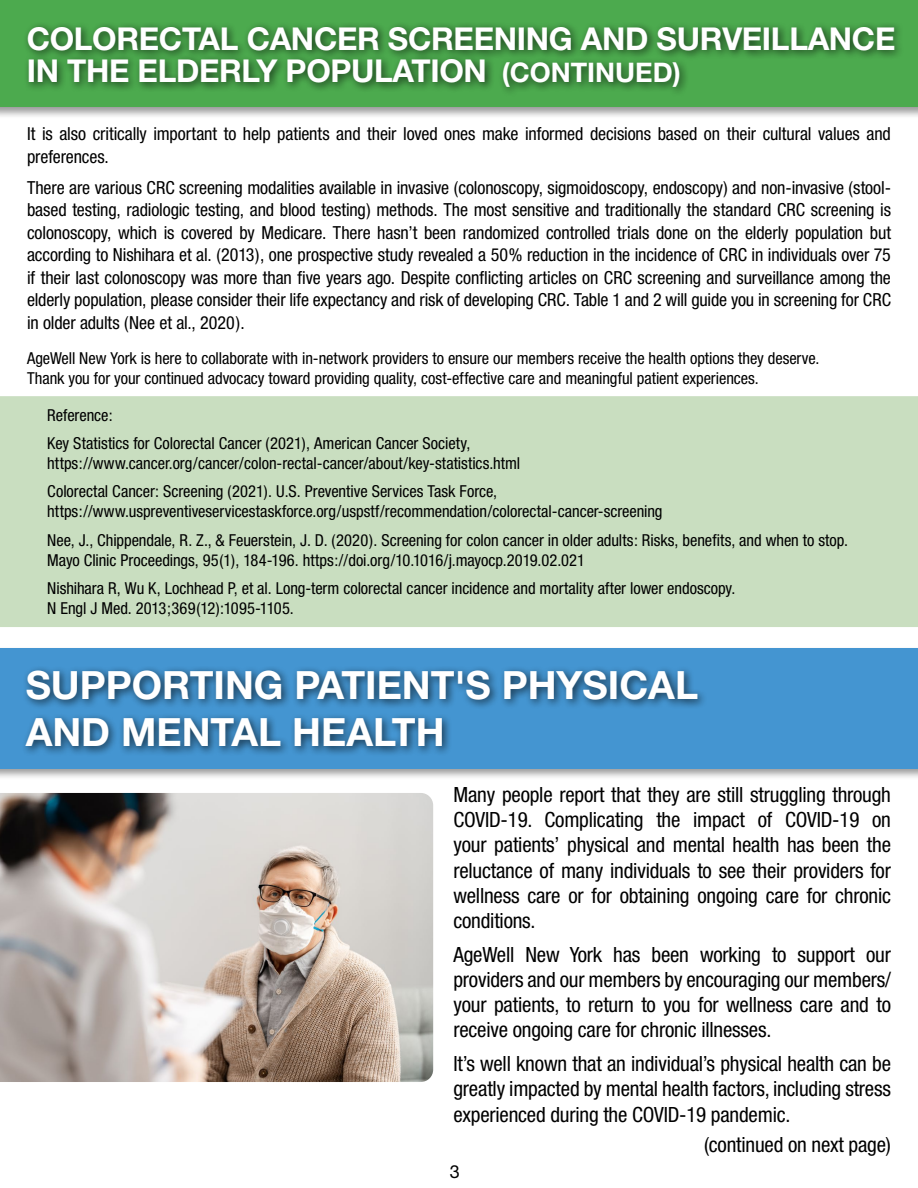
<style>
.page{position:relative;width:918px;height:1188px;background:#fff}
.page>*{position:absolute;margin:0;border:0;box-sizing:border-box;transform-origin:0 0}
.t1{font:700 39px/46.8px "Helvetica Neue";color:#fff}
.t2{font:700 31.5px/32.4px "Helvetica Neue";letter-spacing:-.01em;color:#fff}
.t3{font:condensed 21px/25.2px "Helvetica Neue";letter-spacing:-.01em;color:#000;text-align:justify}
.t4{font:condensed 18px/22.5px "Helvetica Neue";letter-spacing:-.005em;color:#000}
.t5{font:18px "Helvetica Neue";color:#000}
.t6{font:condensed 16.5px/28.5px "Helvetica Neue";letter-spacing:-.005em;color:#000}
.s1{font-size:27px}
</style>
<div class="page">
<div style="left:0;top:396px;width:918px;height:231px;background:#c9dec0"></div>
<div style="left:0;top:0;width:918px;height:119px;background:#000;opacity:.4"></div>
<div style="left:0;top:0;width:918px;height:107px;background:#4caa4e"></div>
<div style="left:22px;top:21px;width:882px;height:76px;background:#000;opacity:.65"></div>
<div style="left:0;top:646px;width:918px;height:135px;background:#000;opacity:.4"></div>
<div style="left:0;top:648px;width:918px;height:121px;background:#4495d1"></div>
<div style="left:21px;top:665px;width:687px;height:92px;background:#000;opacity:.65"></div>
<img style="left:0;top:793px;width:433px;height:289px">
<h2 class="t2" style="left:27px;top:22px;width:870px">COLORECTAL CANCER SCREENING AND SURVEILLANCE<br>IN THE ELDERLY POPULATION <span class="s1">(CONTINUED)</span></h2>
<p class="t4" style="left:27px;top:123px;width:865px">It is also critically important to help patients and their loved ones make informed decisions based on their cultural values and preferences.</p>
<p class="t4" style="left:27px;top:176px;width:866px;text-align:justify">There are various CRC screening modalities available in invasive (colonoscopy, sigmoidoscopy, endoscopy) and non-invasive (stool&shy;based testing, radiologic testing, and blood testing) methods. The most sensitive and traditionally the standard CRC screening is colonoscopy, which is covered by Medicare. There hasn’t been randomized controlled trials done on the elderly population but according to Nishihara et al. (2013), one prospective study revealed a 50% reduction in the incidence of CRC in individuals over 75 if their last colonoscopy was more than five years ago. Despite conflicting articles on CRC screening and surveillance among the elderly population, please consider their life expectancy and risk of developing CRC. Table 1 and 2 will guide you in screening for CRC in older adults (Nee et al., 2020).</p>
<p class="t6" style="left:27px;top:348px;width:794px;line-height:19.8px">AgeWell New York is here to collaborate with in-network providers to ensure our members receive the health options they deserve.<br>Thank you for your continued advocacy toward providing quality, cost-effective care and meaningful patient experiences.</p>
<p class="t6" style="left:47px;top:401px;width:425px">Reference:<br>Key Statistics for Colorectal Cancer (2021), American Cancer Society,</p>
<p class="t6" style="left:47px;top:449px;width:474px">https://www.cancer.org/cancer/colon-rectal-cancer/about/key-statistics.html<br>Colorectal Cancer: Screening (2021). U.S. Preventive Services Task Force,</p>
<p class="t6" style="left:47px;top:497px;width:802px">https://www.uspreventiveservicestaskforce.org/uspstf/recommendation/colorectal-cancer-screening<br>Nee, J., Chippendale, R. Z., &amp; Feuerstein, J. D. (2020). Screening for colon cancer in older adults: Risks, benefits, and when to stop.</p>
<p class="t6" style="left:47px;top:545px;width:690px">Mayo Clinic Proceedings, 95(1), 184-196. https://doi.org/10.1016/j.mayocp.2019.02.021<br>Nishihara R, Wu K, Lochhead P, et al. Long-term colorectal cancer incidence and mortality after lower endoscopy.</p>
<p class="t6" style="left:47px;top:594px;width:248px">N Engl J Med. 2013;369(12):1095-1105.</p>
<h1 class="t1" style="left:26px;top:661px;width:674px">SUPPORTING PATIENT'S PHYSICAL<br>AND MENTAL HEALTH</h1>
<p class="t3" style="left:453px;top:782px;width:439px">Many people report that they are still struggling through COVID-19. Complicating the impact of COVID-19 on your patients’ physical and mental health has been the reluctance of many individuals to see their providers for wellness care or for obtaining ongoing care for chronic conditions.</p>
<p class="t3" style="left:453px;top:942px;width:439px">AgeWell New York has been working to support our providers and our members by encouraging our members/ your patients, to return to you for wellness care and to receive ongoing care for chronic illnesses.</p>
<p class="t3" style="left:453px;top:1051px;width:439px">It’s well known that an individual’s physical health can be greatly impacted by mental health factors, including stress experienced during the COVID-19 pandemic.</p>
<p class="t3" style="left:704px;top:1132px;width:188px">(continued on next page)</p>
<p class="t5" style="left:450px;top:1160px;width:12px">3</p>
</div>
